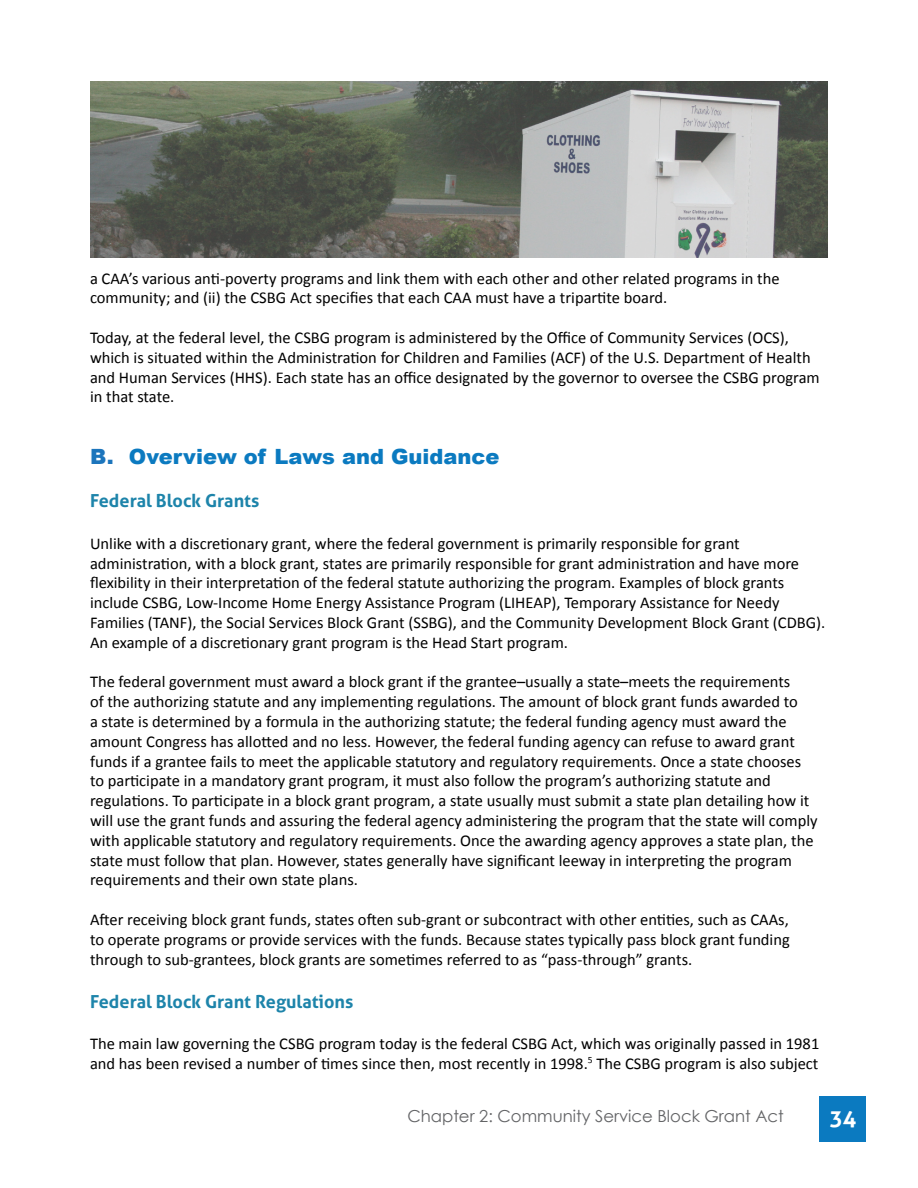
<style>
.page{position:relative;width:918px;height:1188px;background:#fff}
.page>*{position:absolute;margin:0;border:0;box-sizing:border-box;transform-origin:0 0}
.t1{font:700 22.5px "Aller";color:#fff}
.t2{font:900 21px "Arial";color:#0b7ac0}
.t3{font:700 18px "Aller";color:#1d84aa}
.t4{font:16.5px/19.8px "Calibri";color:#000}
.t5{font:16.5px "Century Gothic";color:#636466}
.s1{color:#1c75bc}
</style>
<div class="page">
<div style="left:819px;top:1097px;width:47px;height:45px;background:#0b7ac0"></div>
<img style="left:90px;top:81px;width:738px;height:176px">
<p class="t4" style="left:90px;top:268px;width:691px">a CAA’s various anti-poverty programs and link them with each other and other related programs in the community; and (ii) the CSBG Act specifies that each CAA must have a tripartite board.</p>
<p class="t4" style="left:90px;top:328px;width:731px">Today, at the federal level, the CSBG program is administered by the Office of Community Services (OCS), which is situated within the Administration for Children and Families (ACF) of the U.S. Department of Health and Human Services (HHS). Each state has an office designated by the governor to oversee the CSBG program in that state.</p>
<p class="t2" style="left:90px;top:441px;width:411px"><span class="s1">B.</span> Overview of Laws and Guidance</p>
<p class="t3" style="left:90px;top:490px;width:171px">Federal Block Grants</p>
<p class="t4" style="left:90px;top:533px;width:737px">Unlike with a discretionary grant, where the federal government is primarily responsible for grant administration, with a block grant, states are primarily responsible for grant administration and have more flexibility in their interpretation of the federal statute authorizing the program. Examples of block grants include CSBG, Low-Income Home Energy Assistance Program (LIHEAP), Temporary Assistance for Needy Families (TANF), the Social Services Block Grant (SSBG), and the Community Development Block Grant (CDBG).<br>An example of a discretionary grant program is the Head Start program.</p>
<p class="t4" style="left:90px;top:672px;width:729px">The federal government must award a block grant if the grantee–usually a state–meets the requirements<br>of the authorizing statute and any implementing regulations. The amount of block grant funds awarded to<br>a state is determined by a formula in the authorizing statute; the federal funding agency must award the amount Congress has allotted and no less. However, the federal funding agency can refuse to award grant funds if a grantee fails to meet the applicable statutory and regulatory requirements. Once a state chooses to participate in a mandatory grant program, it must also follow the program’s authorizing statute and regulations. To participate in a block grant program, a state usually must submit a state plan detailing how it will use the grant funds and assuring the federal agency administering the program that the state will comply with applicable statutory and regulatory requirements. Once the awarding agency approves a state plan, the state must follow that plan. However, states generally have significant leeway in interpreting the program requirements and their own state plans.</p>
<p class="t4" style="left:90px;top:910px;width:701px;text-align:justify">After receiving block grant funds, states often sub-grant or subcontract with other entities, such as CAAs, to operate programs or provide services with the funds. Because states typically pass block grant funding through to sub-grantees, block grants are sometimes referred to as “pass-through” grants.</p>
<p class="t3" style="left:90px;top:990px;width:265px">Federal Block Grant Regulations</p>
<p class="t4" style="left:90px;top:1034px;width:731px">The main law governing the CSBG program today is the federal CSBG Act, which was originally passed in 1981 and has been revised a number of times since then, most recently in 1998.<sup>5</sup> The CSBG program is also subject</p>
<p class="t5" style="left:407px;top:1105px;width:378px">Chapter 2: Community Service Block Grant Act</p>
<h1 class="t1" style="left:829px;top:1105px;width:28px">3 434</h1>
</div>
